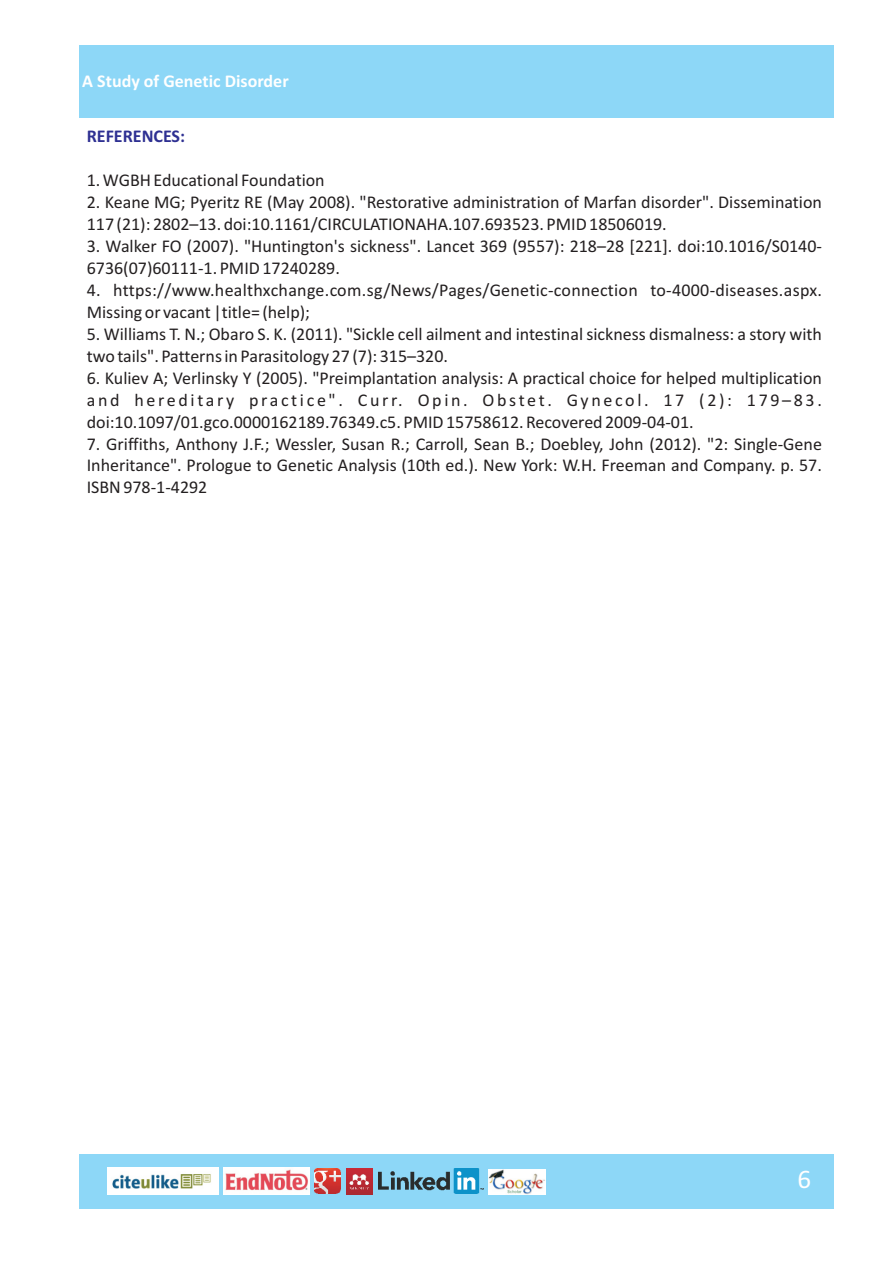
<style>
.page{position:relative;width:893px;height:1263px;background:#fff}
.page>*{position:absolute;margin:0;border:0;box-sizing:border-box;transform-origin:0 0}
.t1{font:27px "Calibri";color:#fff}
.t2{font:18px/21.9px "Calibri";color:#231f20}
.t3{font:700 18px "Calibri";color:#fff}
.t4{font:700 18px "Calibri";color:#2e3092}
</style>
<div class="page">
<div style="left:79px;top:45px;width:755px;height:72px;background:#8dd7f7"></div>
<div style="left:79px;top:1154px;width:755px;height:55px;background:#8dd7f7"></div>
<img style="left:107px;top:1167px;width:112px;height:27px">
<img style="left:223px;top:1167px;width:86px;height:27px">
<img style="left:315px;top:1168px;width:26px;height:26px">
<img style="left:347px;top:1168px;width:25px;height:26px">
<img style="left:379px;top:1168px;width:105px;height:26px">
<img style="left:488px;top:1169px;width:57px;height:25px">
<p class="t3" style="left:82px;top:73px;width:208px">A Study of Genetic Disorder</p>
<p class="t4" style="left:87px;top:128px;width:100px">REFERENCES:</p>
<p class="t2" style="left:87px;top:170px;width:239px">1. WGBH Educational Foundation</p>
<p class="t2" style="left:87px;top:192px;width:737px">2. Keane MG; Pyeritz RE (May 2008). "Restorative administration of Marfan disorder". Dissemination<br>117 (21): 2802–13. doi:10.1161/CIRCULATIONAHA.107.693523. PMID 18506019.</p>
<p class="t2" style="left:87px;top:236px;width:737px">3. Walker FO (2007). "Huntington's sickness". Lancet 369 (9557): 218–28 [221]. doi:10.1016/S0140-<br>6736(07)60111-1. PMID 17240289.</p>
<p class="t2" style="left:87px;top:280px;width:737px">4. https://www.healthxchange.com.sg/News/Pages/Genetic-connection to-4000-diseases.aspx.<br>Missing or vacant |title= (help);</p>
<p class="t2" style="left:87px;top:324px;width:737px">5. Williams T. N.; Obaro S. K. (2011). "Sickle cell ailment and intestinal sickness dismalness: a story with two tails". Patterns in Parasitology 27 (7): 315–320.</p>
<p class="t2" style="left:87px;top:368px;width:737px;text-align:justify">6. Kuliev A; Verlinsky Y (2005). "Preimplantation analysis: A practical choice for helped multiplication and hereditary practice". Curr. Opin. Obstet. Gynecol. 17 (2): 179–83. doi:10.1097/01.gco.0000162189.76349.c5. PMID 15758612. Recovered 2009-04-01.</p>
<p class="t2" style="left:87px;top:434px;width:737px;text-align:justify">7. Griffiths, Anthony J.F.; Wessler, Susan R.; Carroll, Sean B.; Doebley, John (2012). "2: Single-Gene Inheritance". Prologue to Genetic Analysis (10th ed.). New York: W.H. Freeman and Company. p. 57.<br>ISBN 978-1-4292</p>
<h1 class="t1" style="left:798px;top:1167px;width:15px">6</h1>
</div>
